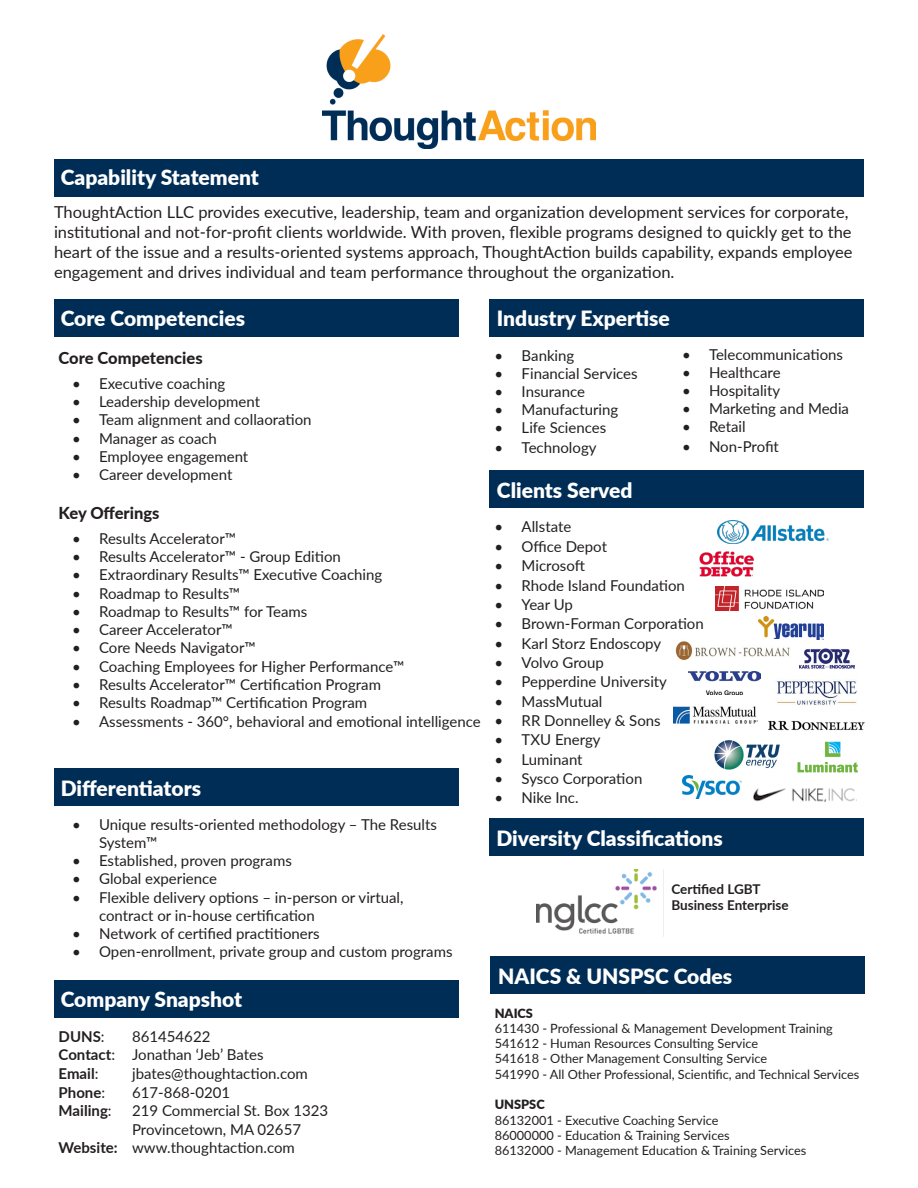
<style>
.page{position:relative;width:918px;height:1188px;background:#fff}
.page>*{position:absolute;margin:0;border:0;box-sizing:border-box;transform-origin:0 0}
.t1{font:900 21px "Lato";color:#fff}
.t2{font:16.5px/19.8px "Lato";color:#231f20}
.t3{font:800 16.5px "Lato";color:#231f20}
.t4{font:15px/18px "Lato";color:#231f20}
.t5{font:700 15px "Lato";color:#231f20}
.t6{font:700 13.5px "Lato";color:#231f20}
.t7{font:12.75px "Lato";color:#231f20}
.t8{font:900 12.75px "Lato";color:#231f20}
.s1{font-weight:400}
.s2{font-weight:700}
</style>
<div class="page">
<img style="left:323px;top:35px;width:272px;height:113px">
<div style="left:54px;top:159px;width:810px;height:38px;background:#002d56"></div>
<div style="left:54px;top:299px;width:405px;height:38px;background:#002d56"></div>
<div style="left:54px;top:768px;width:405px;height:38px;background:#002d56"></div>
<div style="left:54px;top:980px;width:405px;height:38px;background:#002d56"></div>
<div style="left:489px;top:299px;width:375px;height:38px;background:#002d56"></div>
<div style="left:489px;top:470px;width:375px;height:38px;background:#002d56"></div>
<img style="left:717px;top:520px;width:111px;height:24px">
<img style="left:699px;top:551px;width:55px;height:26px">
<img style="left:715px;top:586px;width:108px;height:24px">
<img style="left:758px;top:617px;width:66px;height:23px">
<img style="left:799px;top:648px;width:56px;height:21px">
<img style="left:676px;top:641px;width:114px;height:20px">
<img style="left:688px;top:671px;width:72px;height:24px">
<img style="left:776px;top:681px;width:82px;height:24px">
<img style="left:673px;top:706px;width:84px;height:18px">
<img style="left:769px;top:721px;width:96px;height:10px">
<img style="left:714px;top:740px;width:66px;height:30px">
<img style="left:797px;top:741px;width:61px;height:32px">
<img style="left:682px;top:776px;width:59px;height:22px">
<img style="left:754px;top:788px;width:103px;height:14px">
<div style="left:489px;top:818px;width:374px;height:38px;background:#002d56"></div>
<img style="left:536px;top:870px;width:121px;height:64px">
<div style="left:490px;top:956px;width:375px;height:38px;background:#002d56"></div>
<p class="t1" style="left:61px;top:161px;width:200px">Capability Statement</p>
<p class="t2" style="left:54px;top:202px;width:800px">ThoughtAction LLC provides executive, leadership, team and organization development services for corporate, institutional and not-for-profit clients worldwide. With proven, flexible programs designed to quickly get to the heart of the issue and a results-oriented systems approach, ThoughtAction builds capability, expands employee engagement and drives individual and team performance throughout the organization.</p>
<p class="t1" style="left:61px;top:303px;width:186px">Core Competencies</p>
<p class="t3" style="left:59px;top:346px;width:146px">Core Competencies</p>
<p class="t4" style="left:72px;top:374px;width:155px">• Executive coaching</p>
<p class="t4" style="left:72px;top:392px;width:189px">• Leadership development</p>
<p class="t4" style="left:72px;top:410px;width:241px">• Team alignment and collaoration</p>
<p class="t4" style="left:72px;top:429px;width:146px">• Manager as coach</p>
<p class="t4" style="left:72px;top:447px;width:178px">• Employee engagement</p>
<p class="t4" style="left:72px;top:465px;width:162px">• Career development</p>
<p class="t3" style="left:59px;top:501px;width:102px">Key Offerings</p>
<p class="t4" style="left:72px;top:528px;width:166px">• Results Accelerator™</p>
<p class="t4" style="left:72px;top:547px;width:270px">• Results Accelerator™ - Group Edition</p>
<p class="t4" style="left:72px;top:565px;width:312px">• Extraordinary Results™ Executive Coaching</p>
<p class="t4" style="left:72px;top:583px;width:170px">• Roadmap to Results™</p>
<p class="t4" style="left:72px;top:602px;width:237px">• Roadmap to Results™ for Teams</p>
<p class="t4" style="left:72px;top:620px;width:162px">• Career Accelerator™</p>
<p class="t4" style="left:72px;top:638px;width:185px">• Core Needs Navigator™</p>
<p class="t4" style="left:72px;top:657px;width:334px">• Coaching Employees for Higher Performance™</p>
<p class="t4" style="left:72px;top:675px;width:310px">• Results Accelerator™ Certification Program</p>
<p class="t4" style="left:72px;top:693px;width:297px">• Results Roadmap™ Certification Program</p>
<p class="t4" style="left:72px;top:712px;width:410px">• Assessments - 360°, behavioral and emotional intelligence</p>
<p class="t1" style="left:497px;top:303px;width:174px">Industry Expertise</p>
<p class="t4" style="left:495px;top:346px;width:81px">• Banking</p>
<p class="t4" style="left:495px;top:364px;width:145px">• Financial Services</p>
<p class="t4" style="left:495px;top:382px;width:92px">• Insurance</p>
<p class="t4" style="left:495px;top:400px;width:125px">• Manufacturing</p>
<p class="t4" style="left:495px;top:418px;width:113px">• Life Sciences</p>
<p class="t4" style="left:495px;top:438px;width:103px">• Technology</p>
<p class="t4" style="left:682px;top:345px;width:163px">• Telecommunications</p>
<p class="t4" style="left:682px;top:363px;width:100px">• Healthcare</p>
<p class="t4" style="left:682px;top:381px;width:100px">• Hospitality</p>
<p class="t4" style="left:682px;top:399px;width:169px">• Marketing and Media</p>
<p class="t4" style="left:682px;top:417px;width:65px">• Retail</p>
<p class="t4" style="left:682px;top:436px;width:98px">• Non-Profit</p>
<p class="t1" style="left:497px;top:474px;width:137px">Clients Served</p>
<p class="t4" style="left:495px;top:517px;width:78px">• Allstate</p>
<p class="t4" style="left:495px;top:537px;width:114px">• Office Depot</p>
<p class="t4" style="left:495px;top:556px;width:92px">• Microsoft</p>
<p class="t4" style="left:495px;top:575px;width:192px">• Rhode Island Foundation</p>
<p class="t4" style="left:495px;top:595px;width:80px">• Year Up</p>
<p class="t4" style="left:495px;top:614px;width:211px">• Brown-Forman Corporation</p>
<p class="t4" style="left:495px;top:633px;width:168px">• Karl Storz Endoscopy</p>
<p class="t4" style="left:495px;top:653px;width:111px">• Volvo Group</p>
<p class="t4" style="left:495px;top:672px;width:174px">• Pepperdine University</p>
<p class="t4" style="left:495px;top:692px;width:109px">• MassMutual</p>
<p class="t4" style="left:495px;top:711px;width:168px">• RR Donnelley &amp; Sons</p>
<p class="t4" style="left:495px;top:730px;width:108px">• TXU Energy</p>
<p class="t4" style="left:495px;top:750px;width:90px">• Luminant</p>
<p class="t4" style="left:495px;top:769px;width:149px">• Sysco Corporation</p>
<p class="t4" style="left:495px;top:788px;width:86px">• Nike Inc.</p>
<p class="t1" style="left:496px;top:822px;width:228px">Diversity Classifications</p>
<p class="t6" style="left:671px;top:879px;width:91px">Certified LGBT</p>
<p class="t6" style="left:671px;top:895px;width:119px">Business Enterprise</p>
<p class="t1" style="left:61px;top:772px;width:142px">Differentiators</p>
<p class="t4" style="left:99px;top:815px;width:339px;text-indent:-27px">• Unique results-oriented methodology – The Results<br>System™</p>
<p class="t4" style="left:72px;top:851px;width:221px">• Established, proven programs</p>
<p class="t4" style="left:72px;top:869px;width:147px">• Global experience</p>
<p class="t4" style="left:99px;top:888px;width:306px;text-indent:-27px">• Flexible delivery options – in-person or virtual, contract or in-house certification</p>
<p class="t4" style="left:72px;top:924px;width:249px">• Network of certified practitioners</p>
<p class="t4" style="left:72px;top:942px;width:382px">• Open-enrollment, private group and custom programs</p>
<p class="t1" style="left:61px;top:984px;width:183px">Company Snapshot</p>
<p class="t5" style="left:59px;top:1025px;width:48px">DUNS<span class="s1">:</span></p>
<p class="t4" style="left:132px;top:1027px;width:80px">861454622</p>
<p class="t4" style="left:59px;top:1045px;width:206px"><span class="s2">Contact</span>: Jonathan ‘Jeb’ Bates</p>
<p class="t5" style="left:59px;top:1062px;width:41px">Email<span class="s1">:</span></p>
<p class="t4" style="left:132px;top:1064px;width:177px">jbates@thoughtaction.com</p>
<p class="t5" style="left:59px;top:1081px;width:48px">Phone<span class="s1">:</span></p>
<p class="t4" style="left:132px;top:1082px;width:100px">617-868-0201</p>
<p class="t5" style="left:59px;top:1100px;width:55px">Mailing<span class="s1">:</span></p>
<p class="t4" style="left:132px;top:1101px;width:198px">219 Commercial St. Box 1323</p>
<p class="t4" style="left:132px;top:1120px;width:170px">Provincetown, MA 02657</p>
<p class="t4" style="left:59px;top:1138px;width:238px"><span class="s2">Website:</span> www.thoughtaction.com</p>
<p class="t1" style="left:498px;top:960px;width:236px">NAICS &amp; UNSPSC Codes</p>
<p class="t8" style="left:495px;top:1003px;width:40px">NAICS</p>
<p class="t7" style="left:495px;top:1019px;width:340px">611430 - Professional &amp; Management Development Training</p>
<p class="t7" style="left:495px;top:1034px;width:265px">541612 - Human Resources Consulting Service</p>
<p class="t7" style="left:495px;top:1050px;width:274px">541618 - Other Management Consulting Service</p>
<p class="t7" style="left:495px;top:1065px;width:366px">541990 - All Other Professional, Scientific, and Technical Services</p>
<p class="t8" style="left:495px;top:1095px;width:52px">UNSPSC</p>
<p class="t7" style="left:495px;top:1111px;width:225px">86132001 - Executive Coaching Service</p>
<p class="t7" style="left:495px;top:1126px;width:236px">86000000 - Education &amp; Training Services</p>
<p class="t7" style="left:495px;top:1142px;width:313px">86132000 - Management Education &amp; Training Services</p>
</div>
